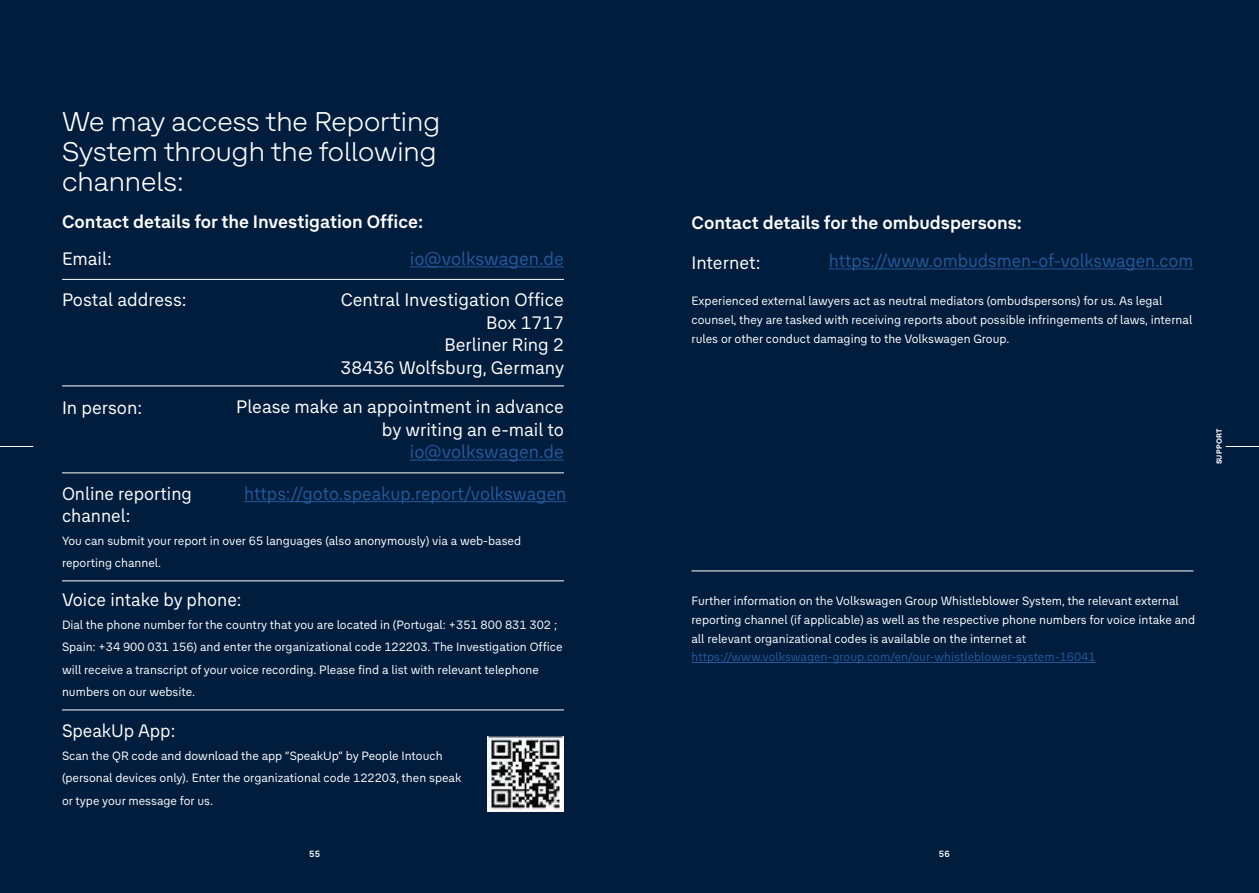
<style>
.page{position:relative;width:1259px;height:893px;background:#fff}
.page>*{position:absolute;margin:0;border:0;box-sizing:border-box;transform-origin:0 0}
.t1{font:300 27px/30px "The Group Head";color:#fff}
.t2{font:18px/22.5px "The Group Text";color:#fff;text-align:right}
.t3{font:18px "The Group Text";color:#245a9c}
.t4{font:700 18px "The Group Text";color:#fff}
.t5{font:12px/22.5px "The Group Text";color:#fff}
.t6{font:12px "The Group Text";color:#245a9c}
.t7{font:700 9px "The Group Text";color:#fff}
.t8{font:700 7.5px "Roobert";letter-spacing:.05em;color:#fff}
</style>
<div class="page">
<div style="left:0;top:0;width:631px;height:893px;background:#001d3d"></div>
<div style="left:627px;top:0;width:632px;height:893px;background:#001d3d"></div>
<hr style="left:0;top:446px;width:33px;height:1px;background:#fff">
<hr style="left:1225px;top:446px;width:34px;height:1px;background:#fff">
<hr style="left:829px;top:268px;width:364px;height:1px;background:#245a9c">
<hr style="left:691px;top:662px;width:404px;height:1px;background:#245a9c">
<hr style="left:410px;top:460px;width:154px;height:1px;background:#245a9c">
<hr style="left:244px;top:501px;width:322px;height:1px;background:#245a9c">
<hr style="left:410px;top:266px;width:154px;height:1px;background:#245a9c">
<hr style="left:691px;top:571px;width:502px;height:1px;background:#fff">
<hr style="left:62px;top:279px;width:502px;height:1px;background:#fff">
<hr style="left:62px;top:385px;width:502px;height:1px;background:#fff">
<hr style="left:62px;top:472px;width:502px;height:1px;background:#fff">
<hr style="left:62px;top:580px;width:502px;height:1px;background:#fff">
<hr style="left:62px;top:709px;width:502px;height:1px;background:#fff">
<img style="left:487px;top:736px;width:77px;height:75px">
<h1 class="t1" style="left:62px;top:105px;width:380px">We may access the Reporting<br>System through the following channels:</h1>
<h2 class="t4" style="left:62px;top:209px;width:363px">Contact details for the Investigation Office:</h2>
<h2 class="t2" style="left:62px;top:246px;width:51px">Email:</h2>
<h2 class="t3" style="left:410px;top:246px;width:155px">io@volkswagen.de</h2>
<h2 class="t2" style="left:341px;top:287px;width:225px">Central Investigation Office<br>Box 1717<br>Berliner Ring 2<br>38436 Wolfsburg, Germany</h2>
<h2 class="t2" style="left:62px;top:287px;width:126px">Postal address:</h2>
<h2 class="t2" style="left:62px;top:395px;width:82px">In person:</h2>
<h2 class="t2" style="left:236px;top:394px;width:329px">Please make an appointment in advance by writing an e-mail to</h2>
<h2 class="t3" style="left:410px;top:439px;width:155px">io@volkswagen.de</h2>
<h2 class="t2" style="left:62px;top:481px;width:131px">Online reporting</h2>
<h2 class="t3" style="left:244px;top:481px;width:324px">https://goto.speakup.report/volkswagen</h2>
<h2 class="t2" style="left:62px;top:503px;width:70px">channel:</h2>
<p class="t5" style="left:62px;top:528px;width:461px">You can submit your report in over 65 languages (also anonymously) via a web-based reporting channel.</p>
<h2 class="t2" style="left:62px;top:587px;width:181px">Voice intake by phone:</h2>
<p class="t5" style="left:62px;top:612px;width:502px">Dial the phone number for the country that you are located in (Portugal: +351 800 831 302 ; Spain: +34 900 031 156) and enter the organizational code 122203. The Investigation Office will receive a transcript of your voice recording. Please find a list with relevant telephone numbers on our website.</p>
<h2 class="t2" style="left:62px;top:718px;width:115px">SpeakUp App:</h2>
<p class="t5" style="left:62px;top:743px;width:401px">Scan the QR code and download the app “SpeakUp” by People Intouch (personal devices only). Enter the organizational code 122203, then speak or type your message for us.</p>
<h2 class="t4" style="left:691px;top:209px;width:332px">Contact details for the ombudspersons:</h2>
<h2 class="t2" style="left:691px;top:250px;width:70px">Internet:</h2>
<h2 class="t3" style="left:829px;top:248px;width:366px">https://www.ombudsmen-of-volkswagen.com</h2>
<p class="t5" style="left:691px;top:291px;width:502px;line-height:18.8px">Experienced external lawyers act as neutral mediators (ombudspersons) for us. As legal counsel, they are tasked with receiving reports about possible infringements of laws, internal rules or other conduct damaging to the Volkswagen Group.</p>
<p class="t5" style="left:691px;top:591px;width:505px;line-height:18.8px">Further information on the Volkswagen Group Whistleblower System, the relevant external reporting channel (if applicable) as well as the respective phone numbers for voice intake and all relevant organizational codes is available on the internet at</p>
<p class="t6" style="left:691px;top:648px;width:406px">https://www.volkswagen-group.com/en/our-whistleblower-system-16041</p>
<p class="t7" style="left:309px;top:847px;width:13px">55</p>
<p class="t7" style="left:938px;top:847px;width:13px">56</p>
<p class="t8" style="left:1213px;top:464px;width:37px;rotate:-90deg">SUPPORT</p>
</div>
